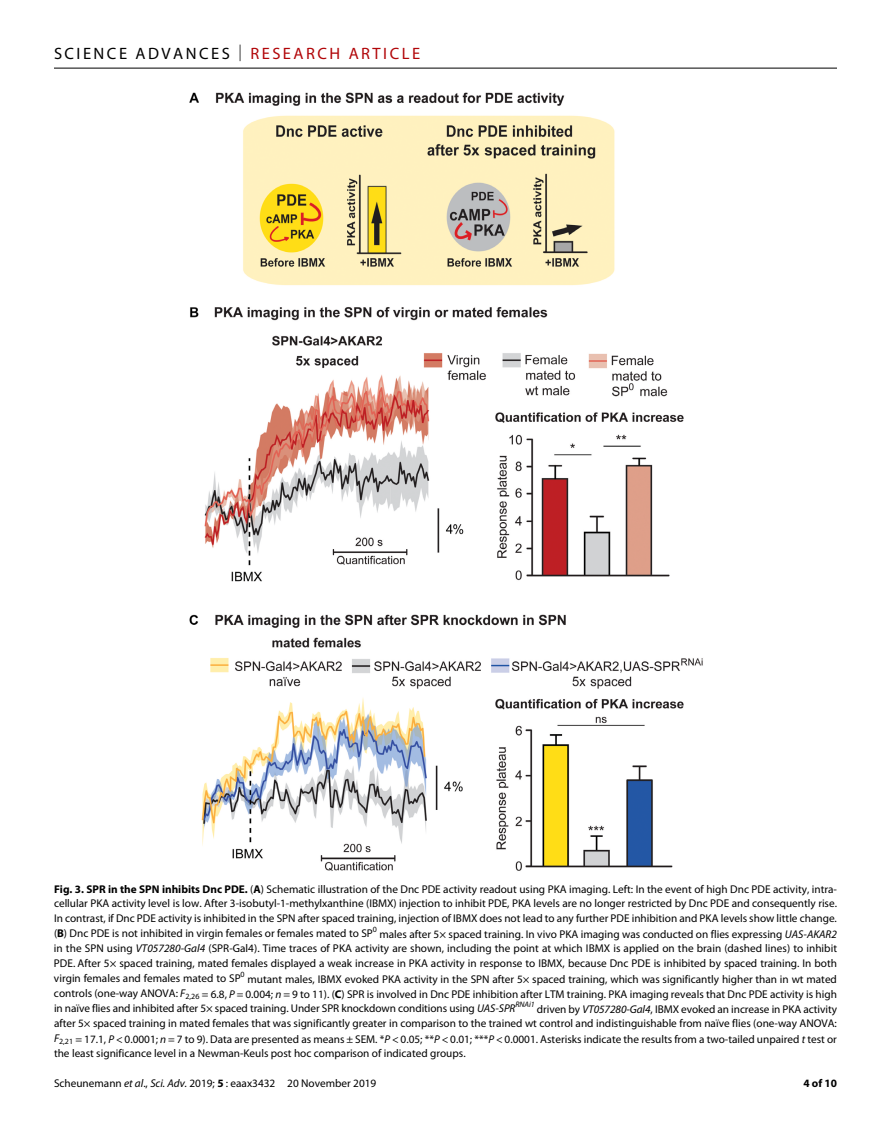
<style>
.page{position:relative;width:891px;height:1134px;background:#fff}
.page>*{position:absolute;margin:0;border:0;box-sizing:border-box;transform-origin:0 0}
.t1{font:16.5px "Myriad Pro";letter-spacing:.15em;color:#000}
.t2{font:11.25px/15px "Myriad Pro";color:#000;text-align:justify}
.t3{font:700 11.25px "Myriad Pro";color:#000}
.s1{font-weight:300}
.s2{color:#b10508}
.s3{font-weight:700}
.s4{font-style:italic}
</style>
<div class="page">
<hr style="left:54px;top:68px;width:783px;height:1px;background:#000">
<img style="left:189px;top:92px;width:514px;height:779px">
<h1 class="t1" style="left:54px;top:40px;width:368px">SCIENCE ADVANCES <span class="s1">|</span> <span class="s2">RESEARCH ARTICLE</span></h1>
<p class="t2" style="left:54px;top:881px;width:785px"><span class="s3">Fig. 3. SPR in the SPN inhibits Dnc PDE.</span> (<span class="s3">A</span>) Schematic illustration of the Dnc PDE activity readout using PKA imaging. Left: In the event of high Dnc PDE activity, intra&shy;cellular PKA activity level is low. After 3-isobutyl-1-methylxanthine (IBMX) injection to inhibit PDE, PKA levels are no longer restricted by Dnc PDE and consequently rise.<br>In contrast, if Dnc PDE activity is inhibited in the SPN after spaced training, injection of IBMX does not lead to any further PDE inhibition and PKA levels show little change. (<span class="s3">B</span>) Dnc PDE is not inhibited in virgin females or females mated to SP<sup>0</sup> males after 5× spaced training. In vivo PKA imaging was conducted on flies expressing <span class="s4">UAS-AKAR2 </span>in the SPN using <span class="s4">VT057280-Gal4</span> (SPR-Gal4). Time traces of PKA activity are shown, including the point at which IBMX is applied on the brain (dashed lines) to inhibit PDE. After 5× spaced training, mated females displayed a weak increase in PKA activity in response to IBMX, because Dnc PDE is inhibited by spaced training. In both virgin females and females mated to SP<sup>0</sup> mutant males, IBMX evoked PKA activity in the SPN after 5× spaced training, which was significantly higher than in wt mated controls (one-way ANOVA: <span class="s4">F</span><sub>2,26</sub> = 6.8, <span class="s4">P</span> = 0.004; <span class="s4">n</span> = 9 to 11). (<span class="s3">C</span>) SPR is involved in Dnc PDE inhibition after LTM training. PKA imaging reveals that Dnc PDE activity is high in naïve flies and inhibited after 5× spaced training. Under SPR knockdown conditions using <span class="s4">UAS-SPR</span><sup>RNAi1</sup> driven by <span class="s4">VT057280-Gal4</span>, IBMX evoked an increase in PKA activity after 5× spaced training in mated females that was significantly greater in comparison to the trained wt control and indistinguishable from naïve flies (one-way ANOVA:<br><span class="s4">F</span><sub>2,21</sub> = 17.1, <span class="s4">P</span> &lt; 0.0001; <span class="s4">n</span> = 7 to 9). Data are presented as means ± SEM. *<span class="s4">P</span> &lt; 0.05; **<span class="s4">P</span> &lt; 0.01; ***<span class="s4">P</span> &lt; 0.0001. Asterisks indicate the results from a two-tailed unpaired <span class="s4">t</span> test or the least significance level in a Newman-Keuls post hoc comparison of indicated groups.</p>
<p class="t2" style="left:54px;top:1076px;width:324px">Scheunemann <span class="s4">et al</span>., <span class="s4">Sci. Adv.</span> 2019; <span class="s3">5</span> : eaax3432 20 November 2019</p>
<p class="t3" style="left:803px;top:1074px;width:35px">4 of 10</p>
</div>
